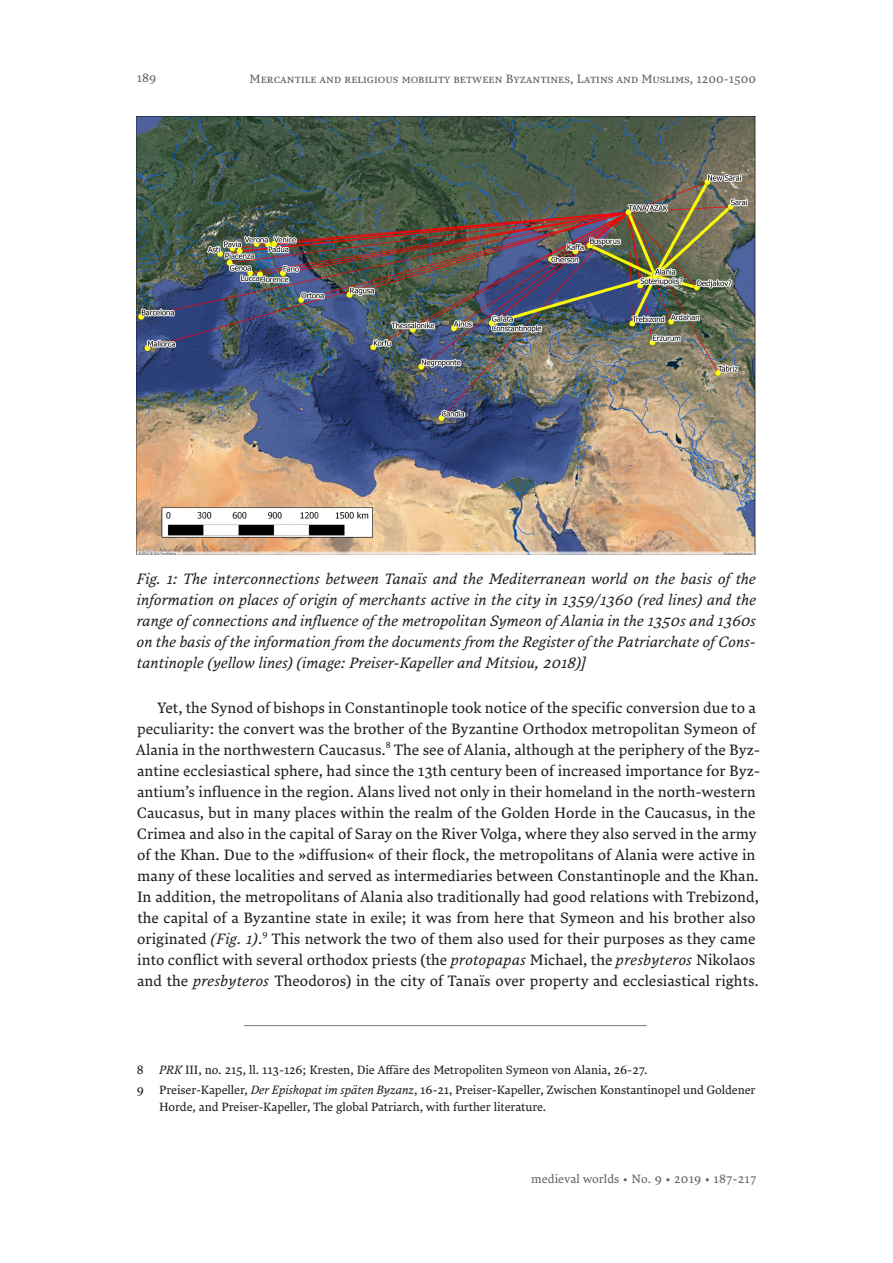
<style>
.page{position:relative;width:893px;height:1263px;background:#fff}
.page>*{position:absolute;margin:0;border:0;box-sizing:border-box;transform-origin:0 0}
.Copy{font:15px/21px "Lava Pro";color:#231f20}
.t1{font:italic 15px/21px "Lava Pro";color:#231f20;text-align:justify}
.Footnote_copy{font:12px/16.5px "Lava Pro";letter-spacing:-.01em;color:#231f20}
.Headline{font:12px "Lava Pro";color:#636366}
.Footnote_copy-2{font:12px "Lava Pro";letter-spacing:.015em;color:#636366}
.s1{font-style:italic}
</style>
<div class="page">
<hr style="left:244px;top:1025px;width:403px;height:1px;background:#76787b">
<img style="left:137px;top:117px;width:619px;height:438px">
<p class="Headline" style="left:137px;top:69px;width:21px">189</p>
<p class="Headline" style="left:250px;top:70px;width:508px">Mercantile and religious mobility between Byzantines, Latins and Muslims, 1200-1500</p>
<p class="t1" style="left:137px;top:567px;width:621px">Fig. 1: The interconnections between Tanaïs and the Mediterranean world on the basis of the information on places of origin of merchants active in the city in 1359/1360 (red lines) and the range of connections and influence of the metropolitan Symeon of Alania in the 1350s and 1360s on the basis of the information from the documents from the Register of the Patriarchate of Cons&shy;tantinople (yellow lines) (image: Preiser-Kapeller and Mitsiou, 2018)]</p>
<p class="Copy" style="left:136px;top:696px;width:626px;text-indent:21px">Yet, the Synod of bishops in Constantinople took notice of the specific conversion due to a peculiarity: the convert was the brother of the Byzantine Orthodox metropolitan Symeon of Alania in the northwestern Caucasus.<sup>8</sup> The see of Alania, although at the periphery of the Byz&shy;antine ecclesiastical sphere, had since the 13th century been of increased importance for Byz&shy;antium’s influence in the region. Alans lived not only in their homeland in the north-western Caucasus, but in many places within the realm of the Golden Horde in the Caucasus, in the Crimea and also in the capital of Saray on the River Volga, where they also served in the army of the Khan. Due to the »diffusion« of their flock, the metropolitans of Alania were active in many of these localities and served as intermediaries between Constantinople and the Khan.<br>In addition, the metropolitans of Alania also traditionally had good relations with Trebizond, the capital of a Byzantine state in exile; it was from here that Symeon and his brother also originated <span class="s1">(Fig. 1)</span>.<sup>9</sup> This network the two of them also used for their purposes as they came into conflict with several orthodox priests (the <span class="s1">protopapas</span> Michael, the <span class="s1">presbyteros</span> Nikolaos and the <span class="s1">presbyteros</span> Theodoros) in the city of Tanaïs over property and ecclesiastical rights.</p>
<p class="Footnote_copy" style="left:137px;top:1060px;width:8px">8</p>
<p class="Footnote_copy" style="left:159px;top:1060px;width:490px"><span class="s1">PRK</span> III, no. 215, ll. 113-126; Kresten, Die Affäre des Metropoliten Symeon von Alania, 26-27.</p>
<p class="Footnote_copy" style="left:137px;top:1081px;width:9px">9</p>
<p class="Footnote_copy" style="left:159px;top:1081px;width:598px">Preiser-Kapeller, <span class="s1">Der Episkopat im späten Byzanz</span>, 16-21, Preiser-Kapeller, Zwischen Konstantinopel und Goldener<br>Horde, and Preiser-Kapeller, The global Patriarch, with further literature.</p>
<p class="Footnote_copy-2" style="left:531px;top:1170px;width:226px">medieval worlds • No. 9 • 2019 • 187-217</p>
</div>
